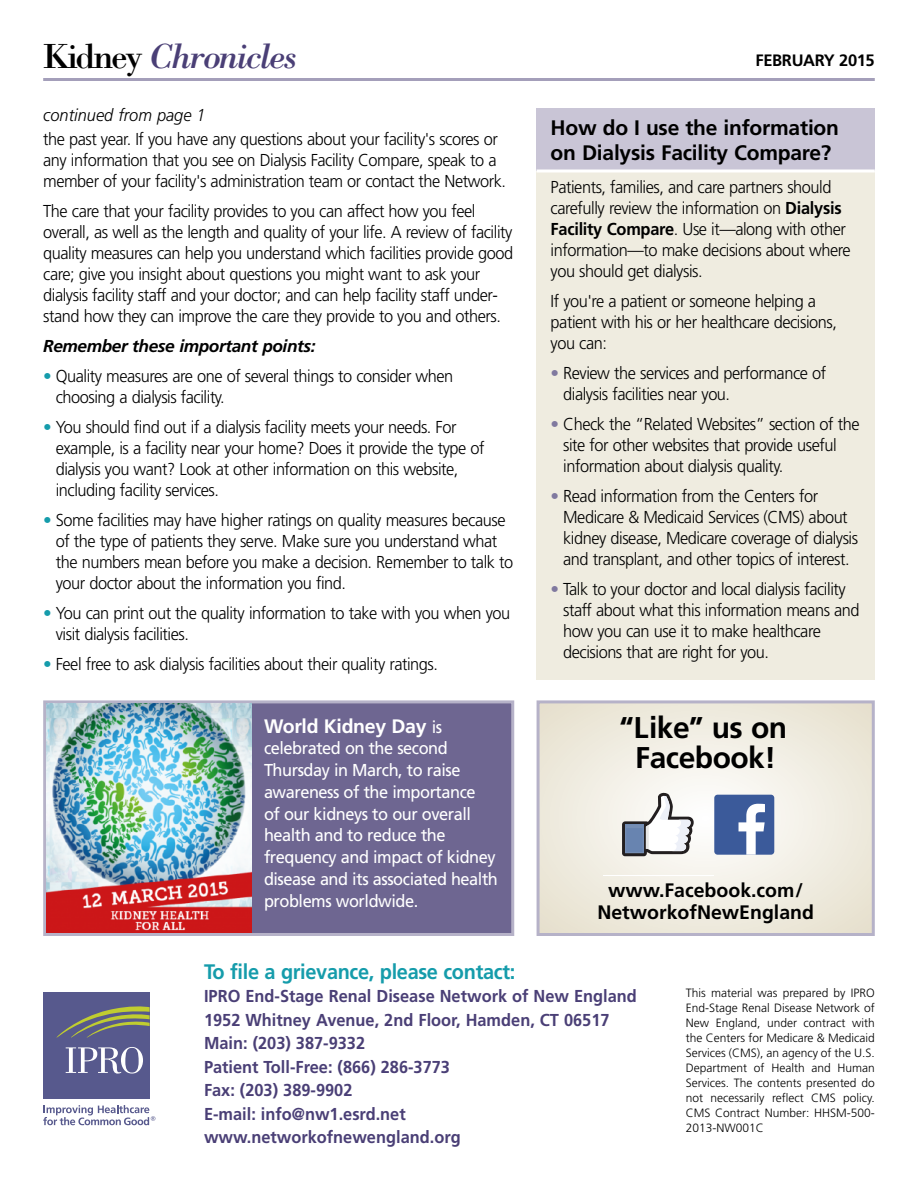
<style>
.page{position:relative;width:918px;height:1188px;background:#fff}
.page>*{position:absolute;margin:0;border:0;box-sizing:border-box;transform-origin:0 0}
.t1{font:italic 36px "Bodoni";letter-spacing:-.055em;color:#4a3f76}
.t2{font:700 30px/30px "Frutiger";letter-spacing:-.015em;color:#000;text-align:center}
.t3{font:700 21px/25.5px "Frutiger";letter-spacing:-.01em;color:#000}
.t4{font:700 21px "Frutiger";letter-spacing:-.015em;color:#159cab;scale:.95 1}
.t5{font:700 19.5px/22.5px "Frutiger";color:#000;text-align:center}
.t6{font:700 19.5px "Frutiger";letter-spacing:-.015em;color:#fff}
.t7{font:300 17.25px/21px "Frutiger";letter-spacing:-.03em;color:#000;scale:.95 1}
.t8{font:700 17.25px/23.5px "Frutiger";color:#4a3f76;scale:.95 1}
.t9{font:17.25px/21.8px "Frutiger";letter-spacing:-.03em;color:#fff;scale:.95 1}
.t10{font:italic 700 17.25px "Frutiger";letter-spacing:-.02em;color:#000}
.t11{font:italic 300 17.25px "Frutiger";color:#000;scale:.95 1}
.t12{font:700 16.5px "Frutiger";letter-spacing:-.02em;color:#000}
.t13{font:300 12px/15px "Frutiger";color:#000;text-align:justify}
.s1{font-style:normal;color:#000}
.s2{color:#159cab}
.s3{font-weight:400;font-size:17.25px}
.s4{font-weight:700}
.s5{color:#80799f}
</style>
<div class="page">
<div style="left:537px;top:171px;width:338px;height:509px;background:#efece0"></div>
<div style="left:537px;top:108px;width:338px;height:63px;background:#c9c5d6"></div>
<div style="left:45px;top:702px;width:468px;height:232px;background:#6e6691"></div>
<div style="left:43px;top:700px;width:471px;height:236px;border:3px solid #b6b2c8"></div>
<div style="left:541px;top:704px;width:330px;height:228px;background:#ebe6d6"></div>
<div style="left:540px;top:703px;width:331px;height:230px;background:#ede9db;border-radius:50%"></div>
<div style="left:558px;top:716px;width:295px;height:205px;background:#efebdf;border-radius:50%"></div>
<div style="left:576px;top:728px;width:259px;height:180px;background:#f1eee3;border-radius:50%"></div>
<div style="left:594px;top:741px;width:223px;height:155px;background:#f3f0e7;border-radius:50%"></div>
<div style="left:612px;top:753px;width:188px;height:130px;background:#f5f3eb;border-radius:50%"></div>
<div style="left:630px;top:765px;width:152px;height:106px;background:#f7f5ef;border-radius:50%"></div>
<div style="left:648px;top:778px;width:116px;height:81px;background:#f9f8f3;border-radius:50%"></div>
<div style="left:665px;top:790px;width:81px;height:56px;background:#fbfaf7;border-radius:50%"></div>
<div style="left:683px;top:803px;width:45px;height:31px;background:#fdfcfb;border-radius:50%"></div>
<div style="left:701px;top:815px;width:9px;height:6px;background:#fff;border-radius:50%"></div>
<div style="left:537px;top:700px;width:338px;height:236px;border:3px solid #b6b2c8"></div>
<hr style="left:43px;top:78px;width:832px;height:3px;background:#a49fba">
<div style="left:43px;top:992px;width:107px;height:106px;background:#57598d"></div>
<svg style="left:56px;top:1006px;width:94px;height:32px"></svg>
<svg style="left:66px;top:1047px;width:77px;height:27px"></svg>
<svg style="left:43px;top:1105px;width:112px;height:20px"></svg>
<img style="left:46px;top:703px;width:206px;height:230px">
<hr style="left:603px;top:875px;width:111px;height:1px;background:#fff">
<svg style="left:622px;top:793px;width:72px;height:63px"></svg>
<div style="left:714px;top:795px;width:60px;height:60px;background:#3b5a9a;border-radius:3px"></div>
<svg style="left:739px;top:804px;width:26px;height:51px"></svg>
<hr style="left:537px;top:170px;width:338px;height:2px;background:#fff">
<h1 class="t1" style="left:43px;top:34px;width:256px"><span class="s1">Kidney</span> Chronicles</h1>
<p class="t12" style="left:756px;top:54px;width:121px">FEBRUARY 2015</p>
<p class="t11" style="left:43px;top:108px;width:173px">continued from page 1</p>
<p class="t7" style="left:43px;top:130px;width:489px">the past year. If you have any questions about your facility's scores or any information that you see on Dialysis Facility Compare, speak to a member of your facility's administration team or contact the Network.</p>
<p class="t7" style="left:43px;top:202px;width:496px">The care that your facility provides to you can affect how you feel overall, as well as the length and quality of your life. A review of facility quality measures can help you understand which facilities provide good care; give you insight about questions you might want to ask your dialysis facility staff and your doctor; and can help facility staff under&shy;stand how they can improve the care they provide to you and others.</p>
<p class="t10" style="left:43px;top:339px;width:274px">Remember these important points:</p>
<p class="t7" style="left:56px;top:367px;width:420px;text-indent:-13px"><span class="s2">•</span> Quality measures are one of several things to consider when choosing a dialysis facility.</p>
<p class="t7" style="left:56px;top:418px;width:453px;text-indent:-13px"><span class="s2">•</span> You should find out if a dialysis facility meets your needs. For example, is a facility near your home? Does it provide the type of dialysis you want? Look at other information on this website, including facility services.</p>
<p class="t7" style="left:56px;top:511px;width:483px;text-indent:-13px"><span class="s2">•</span> Some facilities may have higher ratings on quality measures because of the type of patients they serve. Make sure you understand what the numbers mean before you make a decision. Remember to talk to your doctor about the information you find.</p>
<p class="t7" style="left:56px;top:604px;width:480px;text-indent:-13px"><span class="s2">•</span> You can print out the quality information to take with you when you visit dialysis facilities.</p>
<p class="t7" style="left:43px;top:655px;width:417px"><span class="s2">•</span> Feel free to ask dialysis facilities about their quality ratings.</p>
<p class="t6" style="left:264px;top:718px;width:180px">World Kidney Day <span class="s3">is</span></p>
<p class="t9" style="left:264px;top:739px;width:248px">celebrated on the second<br>Thursday in March, to raise awareness of the importance<br>of our kidneys to our overall health and to reduce the frequency and impact of kidney disease and its associated health problems worldwide.</p>
<p class="t4" style="left:204px;top:963px;width:329px">To file a grievance, please contact:</p>
<p class="t3" style="left:551px;top:116px;width:290px">How do I use the information on Dialysis Facility Compare?</p>
<p class="t7" style="left:551px;top:178px;width:317px">Patients, families, and care partners should carefully review the information on <span class="s4">Dialysis Facility Compare</span>. Use it—along with other information—to make decisions about where you should get dialysis.</p>
<p class="t7" style="left:551px;top:292px;width:303px">If you're a patient or someone helping a patient with his or her healthcare decisions, you can:</p>
<p class="t7" style="left:563px;top:364px;width:278px;text-indent:-13px"><span class="s5">•</span> Review the services and performance of dialysis facilities near you.</p>
<p class="t7" style="left:563px;top:415px;width:314px;text-indent:-13px"><span class="s5">•</span> Check the “Related Websites” section of the site for other websites that provide useful information about dialysis quality.</p>
<p class="t7" style="left:563px;top:487px;width:312px;text-indent:-13px"><span class="s5">•</span> Read information from the Centers for Medicare &amp; Medicaid Services (CMS) about kidney disease, Medicare coverage of dialysis and transplant, and other topics of interest.</p>
<p class="t7" style="left:563px;top:580px;width:314px;text-indent:-13px"><span class="s5">•</span> Talk to your doctor and local dialysis facility staff about what this information means and how you can use it to make healthcare decisions that are right for you.</p>
<h2 class="t2" style="left:620px;top:715px;width:169px">“Like” us on<br>Facebook!</h2>
<p class="t5" style="left:597px;top:880px;width:218px">www.Facebook.com/<br>NetworkofNewEngland</p>
<p class="t8" style="left:204px;top:986px;width:457px">IPRO End-Stage Renal Disease Network of New England 1952 Whitney Avenue, 2nd Floor, Hamden, CT 06517<br>Main: (203) 387-9332<br>Patient Toll-Free: (866) 286-3773<br>Fax: (203) 389-9902<br>E-mail: info@nw1.esrd.net www.networkofnewengland.org</p>
<p class="t13" style="left:686px;top:986px;width:190px">This material was prepared by IPRO End-Stage Renal Disease Network of New England, under contract with the Centers for Medicare &amp; Medicaid Services (CMS), an agency of the U.S.<br>Department of Health and Human Services. The contents presented do not necessarily reflect CMS policy.<br>CMS Contract Number: HHSM-500- 2013-NW001C</p>
</div>
